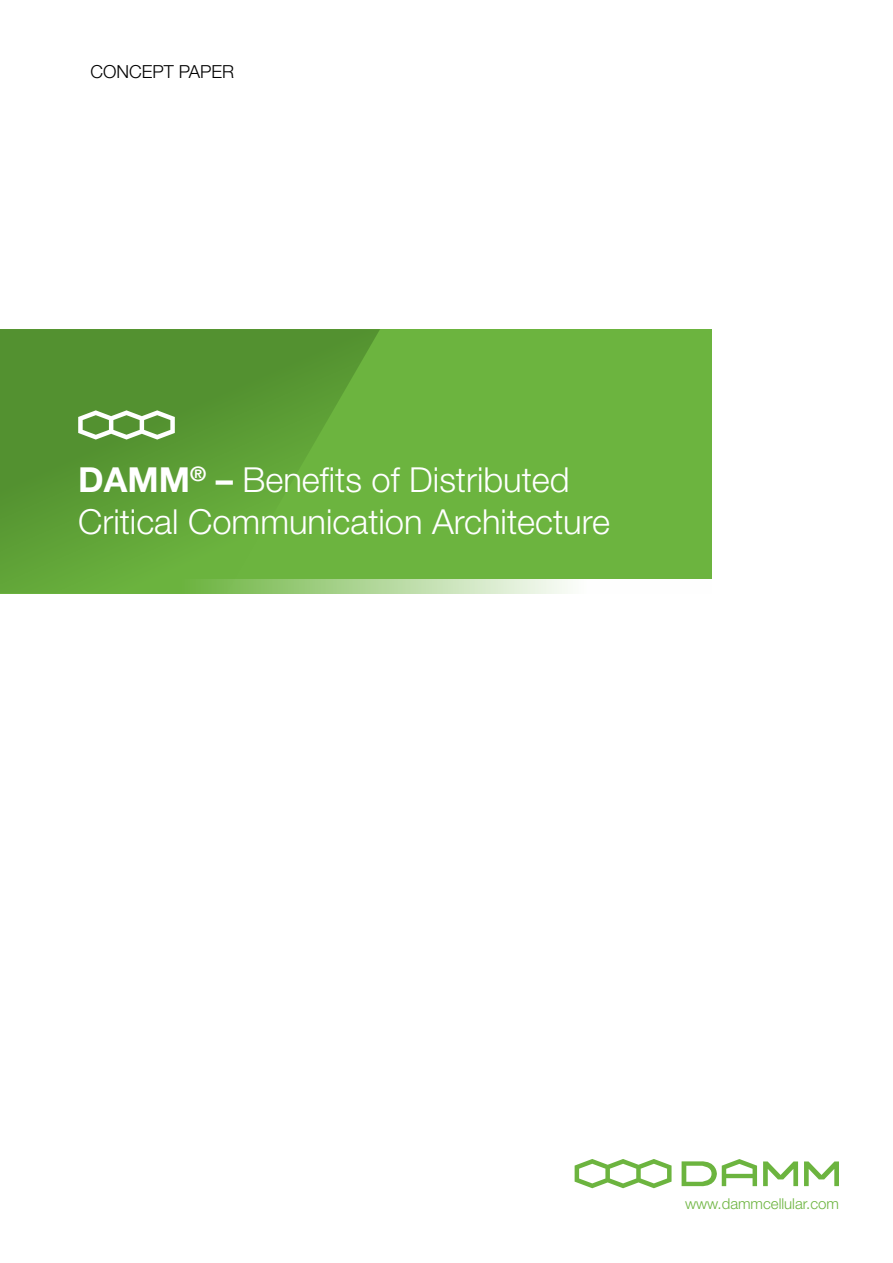
<style>
.page{position:relative;width:893px;height:1263px;background:#fff}
.page>*{position:absolute;margin:0;border:0;box-sizing:border-box;transform-origin:0 0}
.Overskrift{font:300 34.5px "Helvetica Neue LT Std";color:#fff}
.t1{font:300 18px "Helvetica Neue LT Std";color:#000}
.Overskrift-2{font:300 15px "Helvetica Neue LT Std";color:#6cb43f}
.s1{font-weight:700}
</style>
<div class="page">
<div style="left:0;top:329px;width:711px;height:264px;background:#6cb43f"></div>
<svg style="left:0;top:329px;width:380px;height:264px"></svg>
<svg style="left:78px;top:410px;width:97px;height:30px;background:#92b97c"></svg>
<svg style="left:575px;top:1159px;width:96px;height:29px"></svg>
<svg style="left:682px;top:1159px;width:75px;height:28px"></svg>
<svg style="left:763px;top:1161px;width:35px;height:25px"></svg>
<svg style="left:804px;top:1161px;width:35px;height:25px"></svg>
<p class="t1" style="left:90px;top:61px;width:145px">CONCEPT PAPER</p>
<p class="Overskrift" style="left:78px;top:459px;width:493px"><span class="s1">DAMM</span><sup>®</sup> <span class="s1">–</span> Benefits of Distributed</p>
<p class="Overskrift" style="left:78px;top:501px;width:533px">Critical Communication Architecture</p>
<p class="Overskrift-2" style="left:685px;top:1194px;width:155px">www.dammcellular.com</p>
</div>
